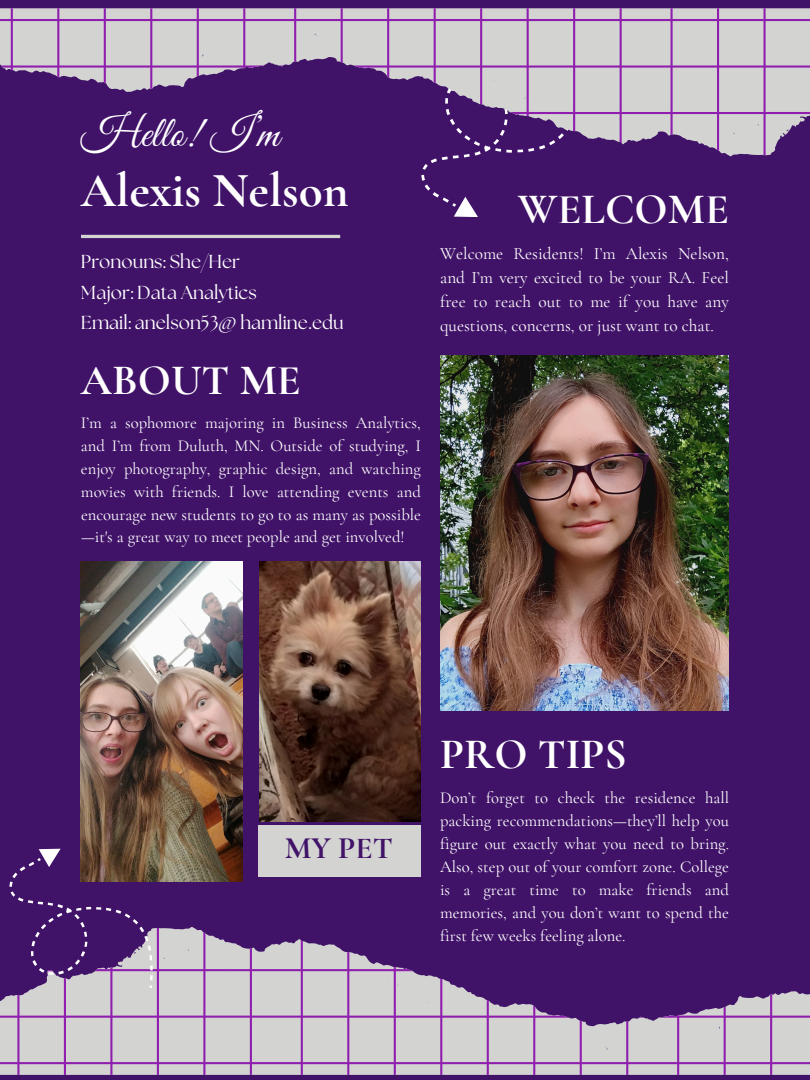
<style>
.page{position:relative;width:810px;height:1080px;background:#401268}
.page>*{position:absolute;margin:0;border:0;box-sizing:border-box;transform-origin:0 0}
.t1{font:700 49.12px "Cormorant Garamond";color:#fff}
.t2{font:700 43.38px "Cormorant Garamond";color:#fff}
.t3{font:43.38px "Great Vibes";color:#fff}
.t4{font:700 31.25px "Cormorant Garamond";color:#401268}
.t5{font:18.75px "The Seasons";color:#fff}
.t6{font:17.25px/23.9px "Cormorant Garamond";color:#fff;text-align:justify}
.t7{font:16.62px/23px "Cormorant Garamond";color:#fff;text-align:justify}
</style>
<div class="page">
<svg style="left:421px;top:156px;width:57px;height:61px"></svg>
<svg style="left:0;top:8px;width:810px;height:147px;fill:#d3d3d2"></svg>
<svg style="left:0;top:928px;width:810px;height:147px;fill:#d3d3d2"></svg>
<hr style="left:81px;top:235px;width:259px;height:3px;background:#d3d3d2">
<img style="left:440px;top:355px;width:289px;height:356px">
<svg style="left:9px;top:849px;width:144px;height:139px"></svg>
<img style="left:81px;top:562px;width:162px;height:319px">
<img style="left:259px;top:562px;width:162px;height:259px">
<div style="left:258px;top:825px;width:163px;height:51px;background:#d3d3d2"></div>
<h1 class="t3" style="left:81px;top:109px;width:200px">Hello! I’m</h1>
<h1 class="t1" style="left:81px;top:161px;width:269px">Alexis Nelson</h1>
<p class="t5" style="left:81px;top:253px;width:160px">Pronouns: She/Her</p>
<p class="t5" style="left:81px;top:284px;width:177px">Major: Data Analytics</p>
<p class="t5" style="left:81px;top:314px;width:264px">Email: anelson53@ hamline.edu</p>
<h2 class="t2" style="left:81px;top:354px;width:221px">ABOUT ME</h2>
<p class="t7" style="left:81px;top:411px;width:342px">I’m a sophomore majoring in Business Analytics, and I’m from Duluth, MN. Outside of studying, I enjoy photography, graphic design, and watching movies with friends. I love attending events and encourage new students to go to as many as possible —it's a great way to meet people and get involved!</p>
<h2 class="t2" style="left:518px;top:183px;width:213px">WELCOME</h2>
<p class="t6" style="left:440px;top:242px;width:290px">Welcome Residents! I’m Alexis Nelson, and I’m very excited to be your RA. Feel free to reach out to me if you have any questions, concerns, or just want to chat.</p>
<p class="t4" style="left:285px;top:829px;width:110px">MY PET</p>
<h2 class="t2" style="left:440px;top:728px;width:188px">PRO TIPS</h2>
<p class="t7" style="left:440px;top:787px;width:290px">Don’t forget to check the residence hall packing recommendations—they’ll help you figure out exactly what you need to bring.<br>Also, step out of your comfort zone. College is a great time to make friends and memories, and you don’t want to spend the first few weeks feeling alone.</p>
</div>
